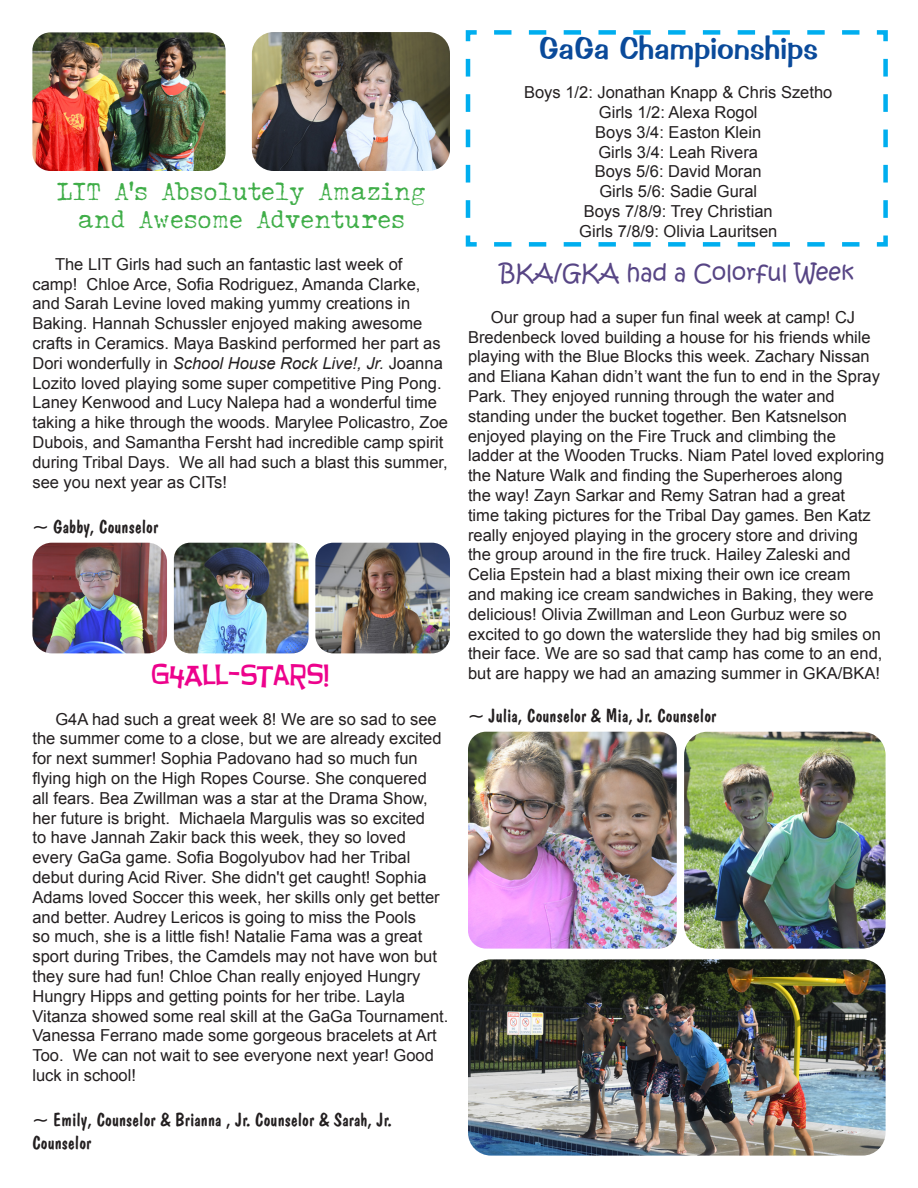
<style>
.page{position:relative;width:918px;height:1188px;background:#fff}
.page>*{position:absolute;margin:0;border:0;box-sizing:border-box;transform-origin:0 0}
.t1{font:31.5px "Impress BT";color:#0a4a9a}
.t2{font:28.5px "Hurry Up";color:#ed028c}
.t3{font:24px/28.8px "John Doe";color:#40ae49;text-align:center}
.t4{font:22.5px "Kristen ITC";color:#574585}
.t5{font:19.5px/23.4px "Dom Casual BT";color:#231f20}
.t6{font:16.5px/19.8px "Arial";color:#231f20}
.s1{font-style:italic}
</style>
<div class="page">
<svg style="left:465px;top:30px;width:423px;height:217px"></svg>
<img style="left:252px;top:32px;width:198px;height:139px">
<img style="left:32px;top:543px;width:135px;height:110px">
<img style="left:174px;top:543px;width:134px;height:110px">
<img style="left:315px;top:543px;width:135px;height:110px">
<img style="left:468px;top:732px;width:208px;height:217px">
<img style="left:684px;top:732px;width:201px;height:217px">
<img style="left:468px;top:959px;width:417px;height:197px">
<img style="left:32px;top:32px;width:193px;height:139px">
<p class="t3" style="left:56px;top:176px;width:372px">LIT A's Absolutely Amazing and Awesome Adventures</p>
<p class="t6" style="left:32px;top:254px;width:417px;text-indent:23px">The LIT Girls had such an fantastic last week of camp! Chloe Arce, Sofia Rodriguez, Amanda Clarke, and Sarah Levine loved making yummy creations in Baking. Hannah Schussler enjoyed making awesome crafts in Ceramics. Maya Baskind performed her part as Dori wonderfully in <span class="s1">School House Rock Live!, Jr.</span> Joanna Lozito loved playing some super competitive Ping Pong.<br>Laney Kenwood and Lucy Nalepa had a wonderful time taking a hike through the woods. Marylee Policastro, Zoe Dubois, and Samantha Fersht had incredible camp spirit during Tribal Days. We all had such a blast this summer, see you next year as CITs!</p>
<p class="t5" style="left:32px;top:514px;width:127px">~ Gabby, Counselor</p>
<p class="t2" style="left:152px;top:659px;width:180px">G4ALL-STARS!</p>
<p class="t6" style="left:32px;top:709px;width:417px;text-indent:23px">G4A had such a great week 8! We are so sad to see the summer come to a close, but we are already excited for next summer! Sophia Padovano had so much fun flying high on the High Ropes Course. She conquered<br>all fears. Bea Zwillman was a star at the Drama Show, her future is bright. Michaela Margulis was so excited<br>to have Jannah Zakir back this week, they so loved every GaGa game. Sofia Bogolyubov had her Tribal debut during Acid River. She didn't get caught! Sophia Adams loved Soccer this week, her skills only get better and better. Audrey Lericos is going to miss the Pools<br>so much, she is a little fish! Natalie Fama was a great sport during Tribes, the Camdels may not have won but they sure had fun! Chloe Chan really enjoyed Hungry Hungry Hipps and getting points for her tribe. Layla Vitanza showed some real skill at the GaGa Tournament.<br>Vanessa Ferrano made some gorgeous bracelets at Art Too. We can not wait to see everyone next year! Good luck in school!</p>
<p class="t5" style="left:32px;top:1108px;width:361px">~ Emily, Counselor &amp; Brianna , Jr. Counselor &amp; Sarah, Jr.<br>Counselor</p>
<p class="t1" style="left:539px;top:29px;width:280px">GaGa Championships</p>
<p class="t6" style="left:524px;top:83px;width:310px">Boys 1/2: Jonathan Knapp &amp; Chris Szetho</p>
<p class="t6" style="left:599px;top:102px;width:160px">Girls 1/2: Alexa Rogol</p>
<p class="t6" style="left:595px;top:122px;width:168px">Boys 3/4: Easton Klein</p>
<p class="t6" style="left:598px;top:142px;width:161px">Girls 3/4: Leah Rivera</p>
<p class="t6" style="left:595px;top:162px;width:168px">Boys 5/6: David Moran</p>
<p class="t6" style="left:599px;top:182px;width:159px">Girls 5/6: Sadie Gural</p>
<p class="t6" style="left:584px;top:201px;width:190px">Boys 7/8/9: Trey Christian</p>
<p class="t6" style="left:579px;top:221px;width:200px">Girls 7/8/9: Olivia Lauritsen</p>
<p class="t4" style="left:500px;top:258px;width:355px">BKA/GKA had a Colorful Week</p>
<p class="t6" style="left:468px;top:307px;width:418px;text-indent:23px">Our group had a super fun final week at camp! CJ Bredenbeck loved building a house for his friends while playing with the Blue Blocks this week. Zachary Nissan and Eliana Kahan didn’t want the fun to end in the Spray Park. They enjoyed running through the water and standing under the bucket together. Ben Katsnelson enjoyed playing on the Fire Truck and climbing the ladder at the Wooden Trucks. Niam Patel loved exploring the Nature Walk and finding the Superheroes along<br>the way! Zayn Sarkar and Remy Satran had a great<br>time taking pictures for the Tribal Day games. Ben Katz really enjoyed playing in the grocery store and driving the group around in the fire truck. Hailey Zaleski and Celia Epstein had a blast mixing their own ice cream<br>and making ice cream sandwiches in Baking, they were delicious! Olivia Zwillman and Leon Gurbuz were so excited to go down the waterslide they had big smiles on their face. We are so sad that camp has come to an end, but are happy we had an amazing summer in GKA/BKA!</p>
<p class="t5" style="left:468px;top:704px;width:250px">~ Julia, Counselor &amp; Mia, Jr. Counselor</p>
</div>
